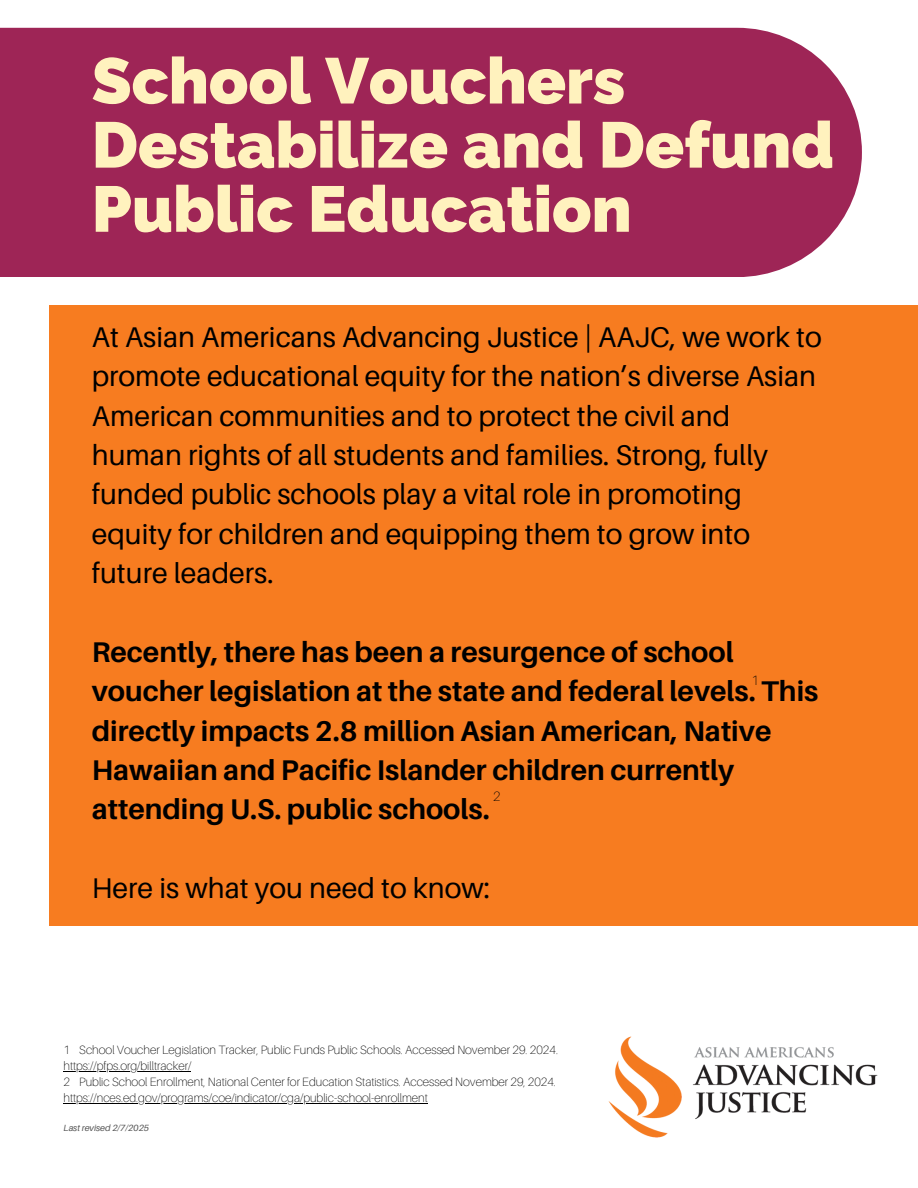
<style>
.page{position:relative;width:918px;height:1188px;background:#fff}
.page>*{position:absolute;margin:0;border:0;box-sizing:border-box;transform-origin:0 0}
.t1{font:900 64.5px/64.2px "Raleway";color:#fff2be}
.t2{font:28.5px/39.3px "Aileron";color:#000}
.t3{font:700 28.5px/39.3px "Aileron";color:#000}
.t4{font:100 13.5px "Aileron";color:#000}
.t5{font:100 12px/16px "Aileron";color:#000}
.t6{font:italic 9px "Aileron";color:#545454}
</style>
<div class="page">
<img style="left:608px;top:1036px;width:270px;height:102px">
<div style="left:0;top:28px;width:862px;height:249px;background:#9e2556"></div>
<div style="left:49px;top:305px;width:868px;height:621px;background:#f77c20"></div>
<hr style="left:64px;top:1071px;width:127px;height:1px;background:#000">
<hr style="left:64px;top:1103px;width:364px;height:1px;background:#000">
<h3 class="t1" style="left:92px;top:49px;width:744px">School Vouchers<br>Destabilize and Defund<br>Public Education</h3>
<h1 class="t2" style="left:92px;top:317px;width:731px">At Asian Americans Advancing Justice | AAJC, we work to promote educational equity for the nation’s diverse Asian American communities and to protect the civil and human rights of all students and families. Strong, fully funded public schools play a vital role in promoting equity for children and equipping them to grow into future leaders.</h1>
<h3 class="t3" style="left:92px;top:632px;width:728px">Recently, there has been a resurgence of school voucher legislation at the state and federal levels. This directly impacts 2.8 million Asian American, Native Hawaiian and Pacific Islander children currently attending U.S. public schools.</h3>
<p class="t4" style="left:752px;top:672px;width:9px">1</p>
<p class="t4" style="left:493px;top:788px;width:9px">2</p>
<h2 class="t2" style="left:92px;top:868px;width:400px">Here is what you need to know:</h2>
<p class="t5" style="left:64px;top:1041px;width:496px">1 School Voucher Legislation Tracker, Public Funds Public Schools. Accessed November 29. 2024.</p>
<p class="t5" style="left:64px;top:1057px;width:494px">https://pfps.org/billtracker/<br>2 Public School Enrollment, National Center for Education Statistics. Accessed November 29, 2024.</p>
<h4 class="t5" style="left:64px;top:1089px;width:366px">https://nces.ed.gov/programs/coe/indicator/cga/public-school-enrollment</h4>
<p class="t6" style="left:64px;top:1122px;width:87px">Last revised 2/7/2025</p>
</div>
